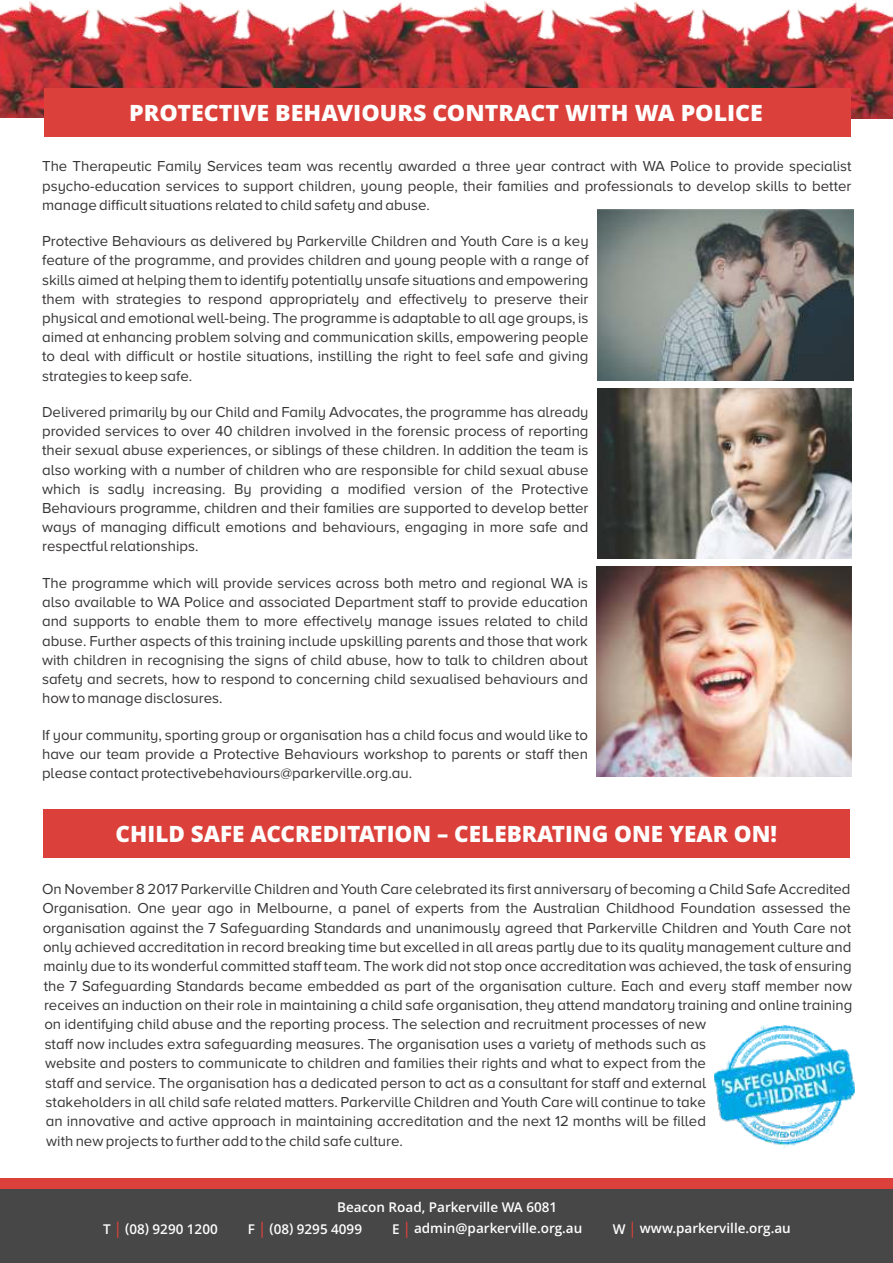
<style>
.page{position:relative;width:893px;height:1263px;background:#fff}
.page>*{position:absolute;margin:0;border:0;box-sizing:border-box;transform-origin:0 0}
.t1{font:800 22.5px "Open Sans";color:#fefefe}
.t2{font:15px/19.2px "Proxima Nova A";color:#373435;text-align:justify}
.t3{font:600 13.5px "Open Sans";color:#fefefe}
.s1{font-size:16.2px;color:#db413a}
</style>
<div class="page">
<img style="left:0;top:1px;width:444px;height:117px">
<img style="left:444px;top:1px;width:449px;height:117px">
<div style="left:0;top:1183px;width:893px;height:80px;background:#474748"></div>
<div style="left:0;top:1178px;width:893px;height:10px;background:#db413a"></div>
<div style="left:44px;top:88px;width:807px;height:49px;background:#db413a"></div>
<img style="left:597px;top:209px;width:256px;height:171px">
<img style="left:597px;top:389px;width:255px;height:170px">
<img style="left:597px;top:567px;width:255px;height:209px">
<div style="left:43px;top:809px;width:807px;height:49px;background:#db413a"></div>
<img style="left:715px;top:1026px;width:139px;height:122px">
<h1 class="t1" style="left:129px;top:103px;width:635px">PROTECTIVE BEHAVIOURS CONTRACT WITH WA POLICE</h1>
<p class="t2" style="left:42px;top:157px;width:811px">The Therapeutic Family Services team was recently awarded a three year contract with WA Police to provide specialist psycho-education services to support children, young people, their families and professionals to develop skills to better manage difficult situations related to child safety and abuse.</p>
<p class="t2" style="left:42px;top:232px;width:548px">Protective Behaviours as delivered by Parkerville Children and Youth Care is a key feature of the programme, and provides children and young people with a range of skills aimed at helping them to identify potentially unsafe situations and empowering them with strategies to respond appropriately and effectively to preserve their physical and emotional well-being. The programme is adaptable to all age groups, is aimed at enhancing problem solving and communication skills, empowering people to deal with difficult or hostile situations, instilling the right to feel safe and giving strategies to keep safe.</p>
<p class="t2" style="left:42px;top:403px;width:548px">Delivered primarily by our Child and Family Advocates, the programme has already provided services to over 40 children involved in the forensic process of reporting their sexual abuse experiences, or siblings of these children. In addition the team is also working with a number of children who are responsible for child sexual abuse which is sadly increasing. By providing a modified version of the Protective Behaviours programme, children and their families are supported to develop better ways of managing difficult emotions and behaviours, engaging in more safe and respectful relationships.</p>
<p class="t2" style="left:42px;top:574px;width:547px">The programme which will provide services across both metro and regional WA is also available to WA Police and associated Department staff to provide education and supports to enable them to more effectively manage issues related to child abuse. Further aspects of this training include upskilling parents and those that work with children in recognising the signs of child abuse, how to talk to children about safety and secrets, how to respond to concerning child sexualised behaviours and how to manage disclosures.</p>
<p class="t2" style="left:42px;top:726px;width:547px">If your community, sporting group or organisation has a child focus and would like to have our team provide a Protective Behaviours workshop to parents or staff then please contact protectivebehaviours@parkerville.org.au.</p>
<h1 class="t1" style="left:116px;top:824px;width:663px">CHILD SAFE ACCREDITATION – CELEBRATING ONE YEAR ON!</h1>
<p class="t2" style="left:42px;top:880px;width:812px;text-align:left">On November 8 2017 Parkerville Children and Youth Care celebrated its first anniversary of becoming a Child Safe Accredited Organisation. One year ago in Melbourne, a panel of experts from the Australian Childhood Foundation assessed the organisation against the 7 Safeguarding Standards and unanimously agreed that Parkerville Children and Youth Care not only achieved accreditation in record breaking time but excelled in all areas partly due to its quality management culture and mainly due to its wonderful committed staff team. The work did not stop once accreditation was achieved, the task of ensuring the 7 Safeguarding Standards became embedded as part of the organisation culture. Each and every staff member now receives an induction on their role in maintaining a child safe organisation, they attend mandatory training and online training on identifying child abuse and the reporting process. The selection and recruitment processes of new<br>staff now includes extra safeguarding measures. The organisation uses a variety of methods such as<br>website and posters to communicate to children and families their rights and what to expect from the<br>staff and service. The organisation has a dedicated person to act as a consultant for staff and external<br>stakeholders in all child safe related matters. Parkerville Children and Youth Care will continue to take<br>an innovative and active approach in maintaining accreditation and the next 12 months will be filled<br>with new projects to further add to the child safe culture.</p>
<p class="t3" style="left:337px;top:1202px;width:222px">Beacon Road, Parkerville WA 6081</p>
<p class="t3" style="left:103px;top:1223px;width:116px">T <span class="s1">|</span> (08) 9290 1200</p>
<p class="t3" style="left:248px;top:1223px;width:116px">F <span class="s1">|</span> (08) 9295 4099</p>
<p class="t3" style="left:392px;top:1222px;width:192px">E <span class="s1">|</span> admin@parkerville.org.au</p>
<p class="t3" style="left:613px;top:1222px;width:180px">W <span class="s1">|</span> www.parkerville.org.au</p>
</div>
